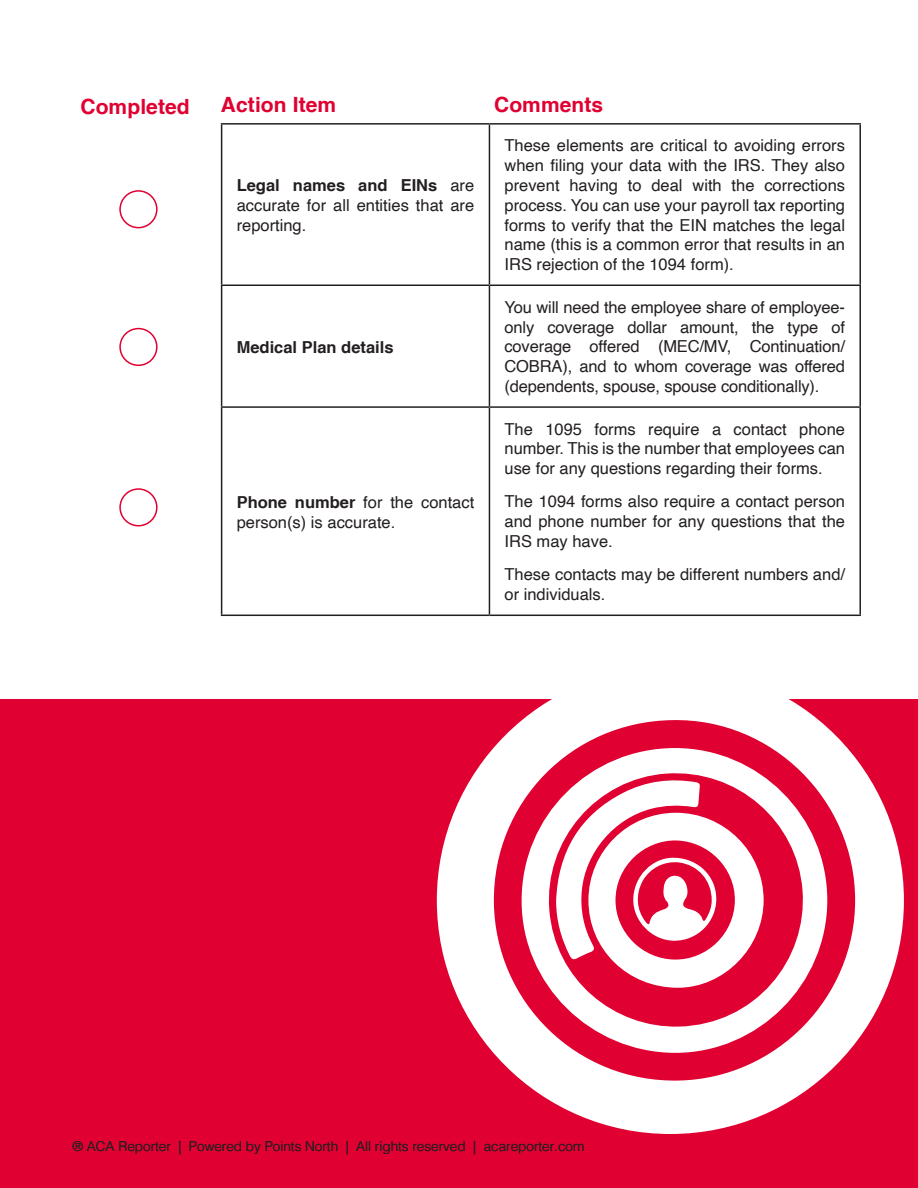
<style>
.page{position:relative;width:918px;height:1188px;background:#fff}
.page>*{position:absolute;margin:0;border:0;box-sizing:border-box;transform-origin:0 0}
.t1{font:700 21px "Helvetica cyr";letter-spacing:.005em;color:#e00031}
.t2{font:16.5px/19.8px "Helvetica";color:#231f20;text-align:justify}
.t3{font:700 16.5px "Helvetica cyr";color:#231f20}
.t4{font:300 13.5px "Helvetica";color:#231f20}
.s1{font-family:"Helvetica cyr";font-weight:700}
</style>
<div class="page">
<div style="left:0;top:699px;width:918px;height:489px;background:#e00031"></div>
<svg style="left:437px;top:699px;width:467px;height:435px;fill:#fff"></svg>
<hr style="left:221px;top:123px;width:268px;height:2px;background:#231f20">
<hr style="left:221px;top:125px;width:1px;height:160px;background:#231f20">
<hr style="left:489px;top:123px;width:372px;height:2px;background:#231f20">
<hr style="left:489px;top:125px;width:1px;height:160px;background:#231f20">
<hr style="left:859px;top:125px;width:2px;height:160px;background:#231f20">
<hr style="left:221px;top:285px;width:268px;height:1px;background:#231f20">
<hr style="left:221px;top:286px;width:1px;height:120px;background:#231f20">
<hr style="left:489px;top:285px;width:372px;height:1px;background:#231f20">
<hr style="left:489px;top:286px;width:1px;height:120px;background:#231f20">
<hr style="left:859px;top:286px;width:2px;height:120px;background:#231f20">
<hr style="left:221px;top:406px;width:268px;height:2px;background:#231f20">
<hr style="left:221px;top:408px;width:1px;height:207px;background:#231f20">
<hr style="left:489px;top:406px;width:372px;height:2px;background:#231f20">
<hr style="left:489px;top:408px;width:1px;height:207px;background:#231f20">
<hr style="left:859px;top:408px;width:2px;height:207px;background:#231f20">
<hr style="left:221px;top:615px;width:268px;height:1px;background:#231f20">
<hr style="left:489px;top:615px;width:372px;height:1px;background:#231f20">
<div style="left:119px;top:190px;width:39px;height:38px;border:2px solid #e00031;border-radius:50%"></div>
<div style="left:119px;top:328px;width:39px;height:38px;border:2px solid #e00031;border-radius:50%"></div>
<div style="left:119px;top:488px;width:39px;height:38px;border:2px solid #e00031;border-radius:50%"></div>
<p class="t1" style="left:80px;top:94px;width:111px">Completed</p>
<p class="t1" style="left:221px;top:93px;width:117px">Action Item</p>
<p class="t1" style="left:494px;top:93px;width:111px">Comments</p>
<p class="t2" style="left:237px;top:176px;width:239px"><span class="s1">Legal names and EINs</span> are accurate for all entities that are reporting.</p>
<p class="t3" style="left:237px;top:338px;width:158px">Medical Plan details</p>
<p class="t2" style="left:237px;top:493px;width:239px"><span class="s1">Phone number</span> for the contact person(s) is accurate.</p>
<p class="t2" style="left:505px;top:136px;width:342px">These elements are critical to avoiding errors when filing your data with the IRS. They also prevent having to deal with the corrections process. You can use your payroll tax reporting forms to verify that the EIN matches the legal name (this is a common error that results in an IRS rejection of the 1094 form).</p>
<p class="t2" style="left:505px;top:298px;width:342px">You will need the employee share of employee&shy;only coverage dollar amount, the type of coverage offered (MEC/MV, Continuation/ COBRA), and to whom coverage was offered (dependents, spouse, spouse conditionally).</p>
<p class="t2" style="left:505px;top:419px;width:342px">The 1095 forms require a contact phone number. This is the number that employees can use for any questions regarding their forms.</p>
<p class="t2" style="left:505px;top:492px;width:342px">The 1094 forms also require a contact person and phone number for any questions that the IRS may have.</p>
<p class="t2" style="left:505px;top:565px;width:342px">These contacts may be different numbers and/ or individuals.</p>
<p class="t4" style="left:72px;top:1135px;width:513px">® ACA Reporter | Powered by Points North | All rights reserved | acareporter.com</p>
</div>
